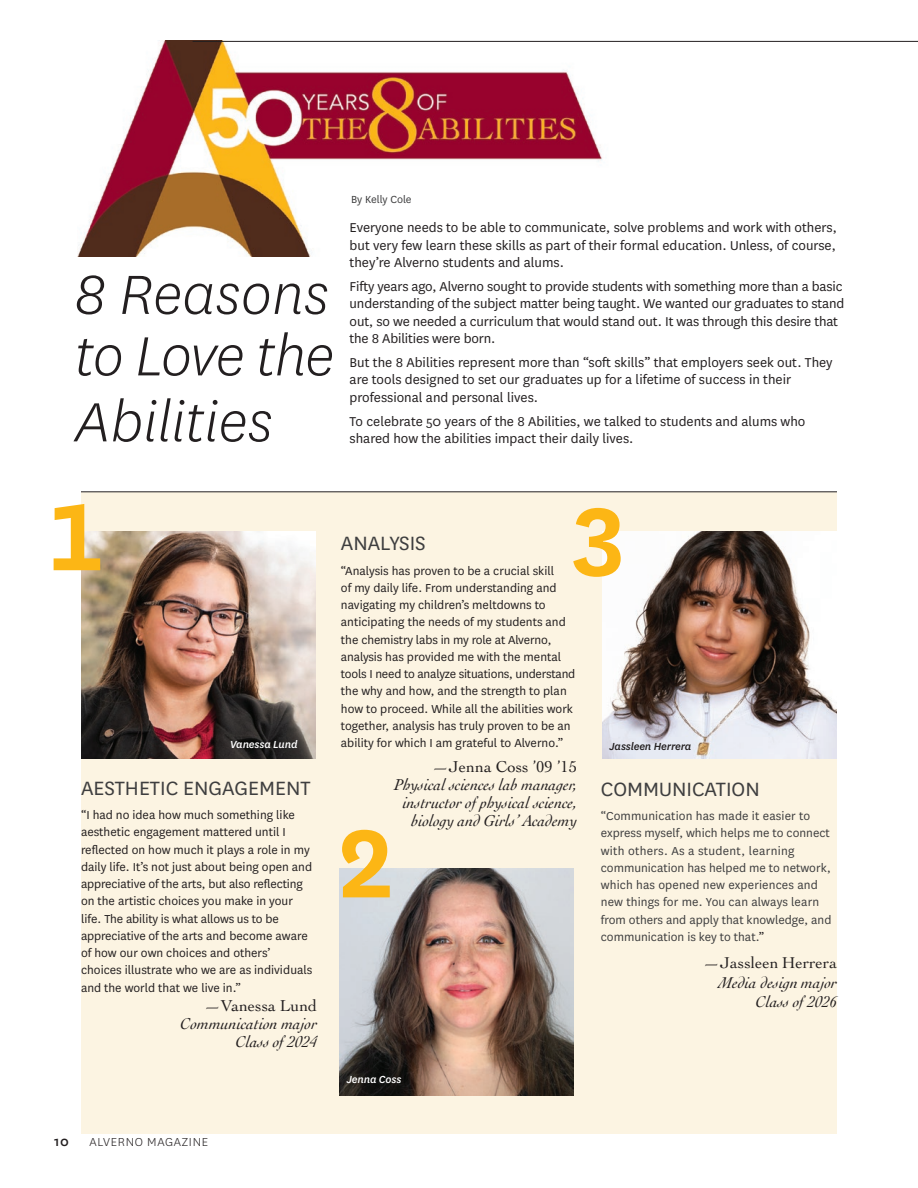
<style>
.page{position:relative;width:918px;height:1188px;background:#fff}
.page>*{position:absolute;margin:0;border:0;box-sizing:border-box;transform-origin:0 0}
.t1{font:600 112.5px "National";color:#fcb615}
.t2{font:italic 300 64.5px/63.8px "National";color:#231f20;text-align:justify}
.t3{font:22.5px "National";color:#3e3e3f}
.t4{font:italic 16.5px/18px "Cochin";color:#231f20;text-align:right}
.t5{font:16.5px "Cochin";color:#231f20}
.t6{font:italic 16.5px/19.8px "Cochin LT Std";color:#231f20;text-align:right}
.t7{font:16.5px "Cochin LT Std";color:#231f20}
.t8{font:15px/17.2px "National";letter-spacing:-.005em;color:#231f20}
.t9{font:500 15px "National";color:#231f20}
.t10{font:13.5px/17.2px "National";color:#231f20}
.t11{font:13.5px/17.2px "National";color:#3e3e3f}
.t12{font:300 13.5px "National";letter-spacing:.05em;color:#231f20}
.t13{font:italic 500 12px "National";letter-spacing:-.01em;color:#fff}
.t14{font:italic 500 12px "National";letter-spacing:-.01em;color:#231f20}
.t15{font:12px "National";color:#3e3e3f}
.s1{color:#231f20}
</style>
<div class="page">
<div style="left:81px;top:492px;width:756px;height:641px;background:#fcf4e2"></div>
<img style="left:78px;top:40px;width:541px;height:217px">
<img style="left:81px;top:531px;width:234px;height:227px">
<hr style="left:193px;top:41px;width:725px;height:1px;background:#231f20">
<img style="left:339px;top:868px;width:234px;height:227px">
<hr style="left:81px;top:492px;width:756px;height:1px;background:#231f20">
<img style="left:603px;top:531px;width:234px;height:227px">
<h2 class="t2" style="left:75px;top:261px;width:261px">8 Reasons to Love the Abilities</h2>
<p class="t15" style="left:351px;top:192px;width:62px">By Kelly Cole</p>
<p class="t8" style="left:350px;top:219px;width:489px;text-align:justify">Everyone needs to be able to communicate, solve problems and work with others, but very few learn these skills as part of their formal education. Unless, of course, they’re Alverno students and alums.</p>
<p class="t8" style="left:350px;top:277px;width:496px">Fifty years ago, Alverno sought to provide students with something more than a basic understanding of the subject matter being taught. We wanted our graduates to stand out, so we needed a curriculum that would stand out. It was through this desire that the 8 Abilities were born.</p>
<p class="t8" style="left:350px;top:353px;width:485px">But the 8 Abilities represent more than “soft skills” that employers seek out. They are tools designed to set our graduates up for a lifetime of success in their professional and personal lives.</p>
<p class="t8" style="left:350px;top:412px;width:457px">To celebrate 50 years of the 8 Abilities, we talked to students and alums who shared how the abilities impact their daily lives.</p>
<h1 class="t1" style="left:44px;top:458px;width:66px">1</h1>
<p class="t13" style="left:230px;top:736px;width:69px">Vanessa Lund</p>
<h3 class="t3" style="left:81px;top:773px;width:231px">AESTHETIC ENGAGEMENT</h3>
<p class="t10" style="left:81px;top:806px;width:233px">“I had no idea how much something like aesthetic engagement mattered until I reflected on how much it plays a role in my daily life. It’s not just about being open and appreciative of the arts, but also reflecting on the artistic choices you make in your life. The ability is what allows us to be appreciative of the arts and become aware of how our own choices and others’ choices illustrate who we are as individuals and the world that we live in.”</p>
<p class="t5" style="left:204px;top:994px;width:114px">—Vanessa Lund</p>
<p class="t4" style="left:180px;top:1013px;width:138px">Communication major<br>Class of 2024</p>
<p class="t9" style="left:54px;top:1131px;width:16px">10</p>
<p class="t12" style="left:90px;top:1134px;width:120px">ALVERNO MAGAZINE</p>
<h1 class="t1" style="left:567px;top:463px;width:66px">3</h1>
<h3 class="t3" style="left:341px;top:529px;width:86px">ANALYSIS</h3>
<p class="t10" style="left:341px;top:561px;width:236px">“Analysis has proven to be a crucial skill<br>of my daily life. From understanding and navigating my children’s meltdowns to anticipating the needs of my students and the chemistry labs in my role at Alverno, analysis has provided me with the mental tools I need to analyze situations, understand the why and how, and the strength to plan how to proceed. While all the abilities work together, analysis has truly proven to be an ability for which I am grateful to Alverno.”</p>
<p class="t5" style="left:432px;top:756px;width:146px">—Jenna Coss ’09 ’15</p>
<p class="t4" style="left:394px;top:775px;width:184px">Physical sciences lab manager, instructor of physical science, biology and Girls’ Academy</p>
<h3 class="t3" style="left:601px;top:774px;width:160px">COMMUNICATION</h3>
<p class="t14" style="left:609px;top:739px;width:83px">Jassleen Herrera</p>
<p class="t11" style="left:601px;top:807px;width:232px">“Communication has made it easier to express myself, which helps me to connect with others. As a student, learning communication has helped me to network, which has opened new experiences and new things for me. You can always learn from others and apply that knowledge, and communication is key to that.<span class="s1">”</span></p>
<p class="t7" style="left:703px;top:953px;width:135px">—Jassleen Herrera</p>
<p class="t6" style="left:718px;top:972px;width:120px">Media design major<br>Class of 2026</p>
<h1 class="t1" style="left:333px;top:785px;width:66px">2</h1>
<p class="t13" style="left:347px;top:1072px;width:56px">Jenna Coss</p>
</div>
